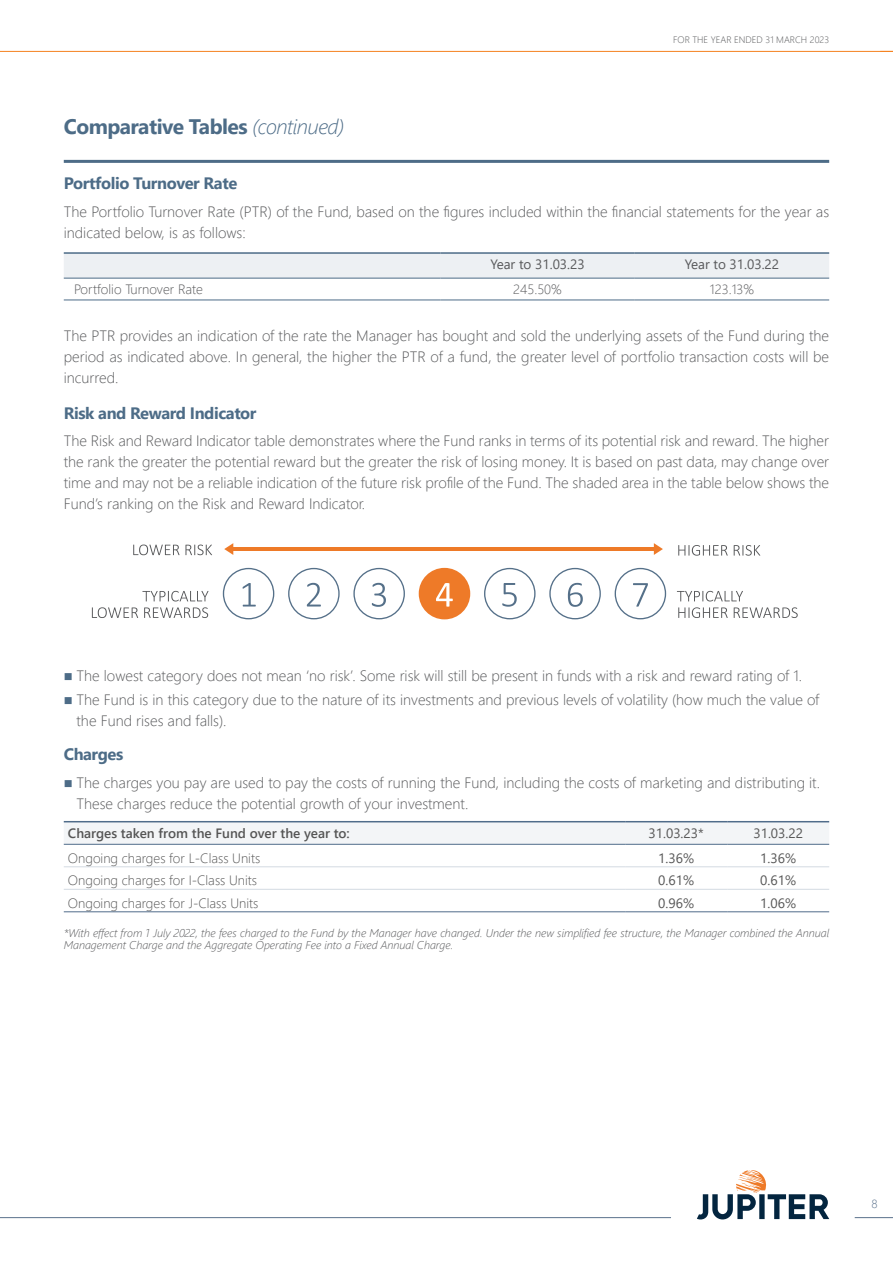
<style>
.page{position:relative;width:893px;height:1263px;background:#fff}
.page>*{position:absolute;margin:0;border:0;box-sizing:border-box;transform-origin:0 0}
.ComparativeTables_co{font:700 21px "Segoe UI";letter-spacing:-.025em;color:#4d6c87}
.SectionHeaderSpan{font:700 16.5px "Segoe UI";letter-spacing:-.025em;color:#4d6c87}
.SectionHeaderSpanNex{font:700 16.5px "Segoe UI";letter-spacing:-.025em;color:#4d6c87}
.BodyTextSpan{font:300 15px/21px "Segoe UI";color:#57585a}
.ID0E2FAI{font:300 13.5px "Segoe UI";color:#555}
.ID0E5YMM{font:600 13.5px "Segoe UI";color:#555}
.ID0E26MM{font:13.5px "Segoe UI";color:#555}
.HeaderCentre{font:13.5px "Segoe UI";color:#57585a}
.BodyLeft{font:300 13.5px "Segoe UI";color:#57585a}
.ID0EFCAC{font:13.5px "Segoe UI";color:#555}
.BodyCentre{font:300 13.5px "Segoe UI";color:#57585a}
.t1{font:300 12px "Segoe UI";color:#5a718c}
.FootnoteTextSpan{font:italic 300 11.25px/12px "Segoe UI";color:#57585a}
.t2{font:300 9.3px "Segoe UI";color:#57585a}
.s1{font-weight:300;font-style:italic}
</style>
<div class="page">
<hr style="left:0;top:51px;width:893px;height:1px;background:#f58220">
<hr style="left:0;top:1217px;width:671px;height:1px;background:#5a718c">
<hr style="left:855px;top:1217px;width:38px;height:1px;background:#5a718c">
<svg style="left:697px;top:1170px;width:132px;height:50px"></svg>
<div style="left:64px;top:254px;width:765px;height:24px;background:#edf0f3"></div>
<hr style="left:64px;top:252px;width:376px;height:2px;background:#4d6c87">
<hr style="left:64px;top:278px;width:376px;height:1px;background:#4d6c87">
<hr style="left:440px;top:252px;width:195px;height:2px;background:#4d6c87">
<hr style="left:440px;top:278px;width:195px;height:1px;background:#4d6c87">
<hr style="left:635px;top:252px;width:194px;height:2px;background:#4d6c87">
<hr style="left:635px;top:278px;width:194px;height:1px;background:#4d6c87">
<hr style="left:64px;top:300px;width:376px;height:1px;background:#4d6c87">
<hr style="left:440px;top:300px;width:195px;height:1px;background:#4d6c87">
<hr style="left:635px;top:300px;width:194px;height:1px;background:#4d6c87">
<hr style="left:231px;top:547px;width:425px;height:4px;background:#ee7a28">
<svg style="left:224px;top:543px;width:9px;height:12px"></svg>
<svg style="left:654px;top:543px;width:9px;height:12px"></svg>
<svg style="left:133px;top:544px;width:46px;height:11px"></svg>
<svg style="left:185px;top:544px;width:27px;height:11px"></svg>
<svg style="left:678px;top:545px;width:50px;height:11px"></svg>
<svg style="left:734px;top:545px;width:26px;height:11px"></svg>
<svg style="left:142px;top:591px;width:67px;height:10px"></svg>
<svg style="left:92px;top:607px;width:46px;height:11px"></svg>
<svg style="left:144px;top:607px;width:64px;height:11px"></svg>
<svg style="left:677px;top:591px;width:66px;height:10px"></svg>
<svg style="left:678px;top:607px;width:50px;height:11px"></svg>
<svg style="left:734px;top:607px;width:64px;height:11px"></svg>
<div style="left:419px;top:568px;width:51px;height:51px;background:#ee7a28;border-radius:50%"></div>
<svg style="left:223px;top:568px;width:51px;height:51px"></svg>
<svg style="left:436px;top:583px;width:17px;height:24px"></svg>
<svg style="left:353px;top:568px;width:52px;height:51px"></svg>
<svg style="left:288px;top:568px;width:52px;height:51px"></svg>
<svg style="left:484px;top:568px;width:52px;height:51px"></svg>
<svg style="left:549px;top:568px;width:52px;height:51px"></svg>
<svg style="left:615px;top:568px;width:51px;height:51px"></svg>
<svg style="left:64px;top:822px;width:765px;height:22px"></svg>
<hr style="left:64px;top:821px;width:561px;height:1px;background:#506c8a">
<hr style="left:64px;top:844px;width:561px;height:1px;background:#506c8a">
<hr style="left:625px;top:821px;width:102px;height:1px;background:#506c8a">
<hr style="left:625px;top:844px;width:102px;height:1px;background:#506c8a">
<hr style="left:727px;top:821px;width:102px;height:1px;background:#506c8a">
<hr style="left:727px;top:844px;width:102px;height:1px;background:#506c8a">
<hr style="left:64px;top:866px;width:561px;height:1px;background:#d3dae2">
<hr style="left:625px;top:866px;width:102px;height:1px;background:#d3dae2">
<hr style="left:727px;top:866px;width:102px;height:1px;background:#d3dae2">
<hr style="left:64px;top:889px;width:561px;height:1px;background:#d3dae2">
<hr style="left:625px;top:889px;width:102px;height:1px;background:#d3dae2">
<hr style="left:727px;top:889px;width:102px;height:1px;background:#d3dae2">
<hr style="left:64px;top:911px;width:561px;height:1px;background:#506c8a">
<hr style="left:625px;top:911px;width:102px;height:1px;background:#506c8a">
<hr style="left:727px;top:911px;width:102px;height:1px;background:#506c8a">
<hr style="left:64px;top:160px;width:765px;height:3px;background:#4d6c87">
<p class="ComparativeTables_co" style="left:64px;top:107px;width:282px">Comparative Tables <span class="s1">(continued)</span></p>
<p class="t2" style="left:673px;top:31px;width:157px">FOR THE YEAR ENDED 31 MARCH 2023</p>
<p class="SectionHeaderSpanNex" style="left:64px;top:168px;width:175px">Portfolio Turnover Rate</p>
<p class="BodyTextSpan" style="left:64px;top:199px;width:767px">The Portfolio Turnover Rate (PTR) of the Fund, based on the figures included within the financial statements for the year as indicated below, is as follows:</p>
<p class="HeaderCentre" style="left:490px;top:251px;width:96px">Year to 31.03.23</p>
<p class="HeaderCentre" style="left:685px;top:251px;width:96px">Year to 31.03.22</p>
<p class="BodyLeft" style="left:74px;top:276px;width:130px">Portfolio Turnover Rate</p>
<p class="BodyCentre" style="left:513px;top:276px;width:50px">245.50%</p>
<p class="BodyCentre" style="left:710px;top:276px;width:46px">123.13%</p>
<p class="BodyTextSpan" style="left:64px;top:323px;width:767px;text-align:justify">The PTR provides an indication of the rate the Manager has bought and sold the underlying assets of the Fund during the period as indicated above. In general, the higher the PTR of a fund, the greater level of portfolio transaction costs will be incurred.</p>
<p class="SectionHeaderSpan" style="left:64px;top:397px;width:194px">Risk and Reward Indicator</p>
<p class="BodyTextSpan" style="left:64px;top:429px;width:767px;text-align:justify">The Risk and Reward Indicator table demonstrates where the Fund ranks in terms of its potential risk and reward. The higher the rank the greater the potential reward but the greater the risk of losing money. It is based on past data, may change over time and may not be a reliable indication of the future risk profile of the Fund. The shaded area in the table below shows the Fund’s ranking on the Risk and Reward Indicator.</p>
<p class="BodyTextSpan" style="left:77px;top:664px;width:727px">The lowest category does not mean ‘no risk’. Some risk will still be present in funds with a risk and reward rating of 1.</p>
<p class="BodyTextSpan" style="left:77px;top:688px;width:744px">The Fund is in this category due to the nature of its investments and previous levels of volatility (how much the value of the Fund rises and falls).</p>
<p class="SectionHeaderSpan" style="left:64px;top:739px;width:61px">Charges</p>
<p class="BodyTextSpan" style="left:77px;top:770px;width:745px">The charges you pay are used to pay the costs of running the Fund, including the costs of marketing and distributing it.<br>These charges reduce the potential growth of your investment.</p>
<p class="ID0E5YMM" style="left:68px;top:820px;width:283px">Charges taken from the Fund over the year to:</p>
<p class="ID0EFCAC" style="left:649px;top:820px;width:57px">31.03.23*</p>
<p class="ID0EFCAC" style="left:753px;top:820px;width:51px">31.03.22</p>
<p class="ID0E2FAI" style="left:68px;top:845px;width:194px">Ongoing charges for L-Class Units</p>
<p class="ID0E26MM" style="left:658px;top:845px;width:37px">1.36%</p>
<p class="ID0E26MM" style="left:760px;top:845px;width:37px">1.36%</p>
<p class="ID0E2FAI" style="left:68px;top:867px;width:191px">Ongoing charges for I-Class Units</p>
<p class="ID0E26MM" style="left:658px;top:867px;width:37px">0.61%</p>
<p class="ID0E26MM" style="left:760px;top:867px;width:37px">0.61%</p>
<p class="ID0E2FAI" style="left:68px;top:890px;width:192px">Ongoing charges for J-Class Units</p>
<p class="ID0E26MM" style="left:658px;top:890px;width:37px">0.96%</p>
<p class="ID0E26MM" style="left:760px;top:890px;width:37px">1.06%</p>
<p class="FootnoteTextSpan" style="left:64px;top:925px;width:767px">*With effect from 1 July 2022, the fees charged to the Fund by the Manager have changed. Under the new simplified fee structure, the Manager combined the Annual<br>Management Charge and the Aggregate Operating Fee into a Fixed Annual Charge.</p>
<p class="t1" style="left:871px;top:1193px;width:8px">8</p>
</div>
